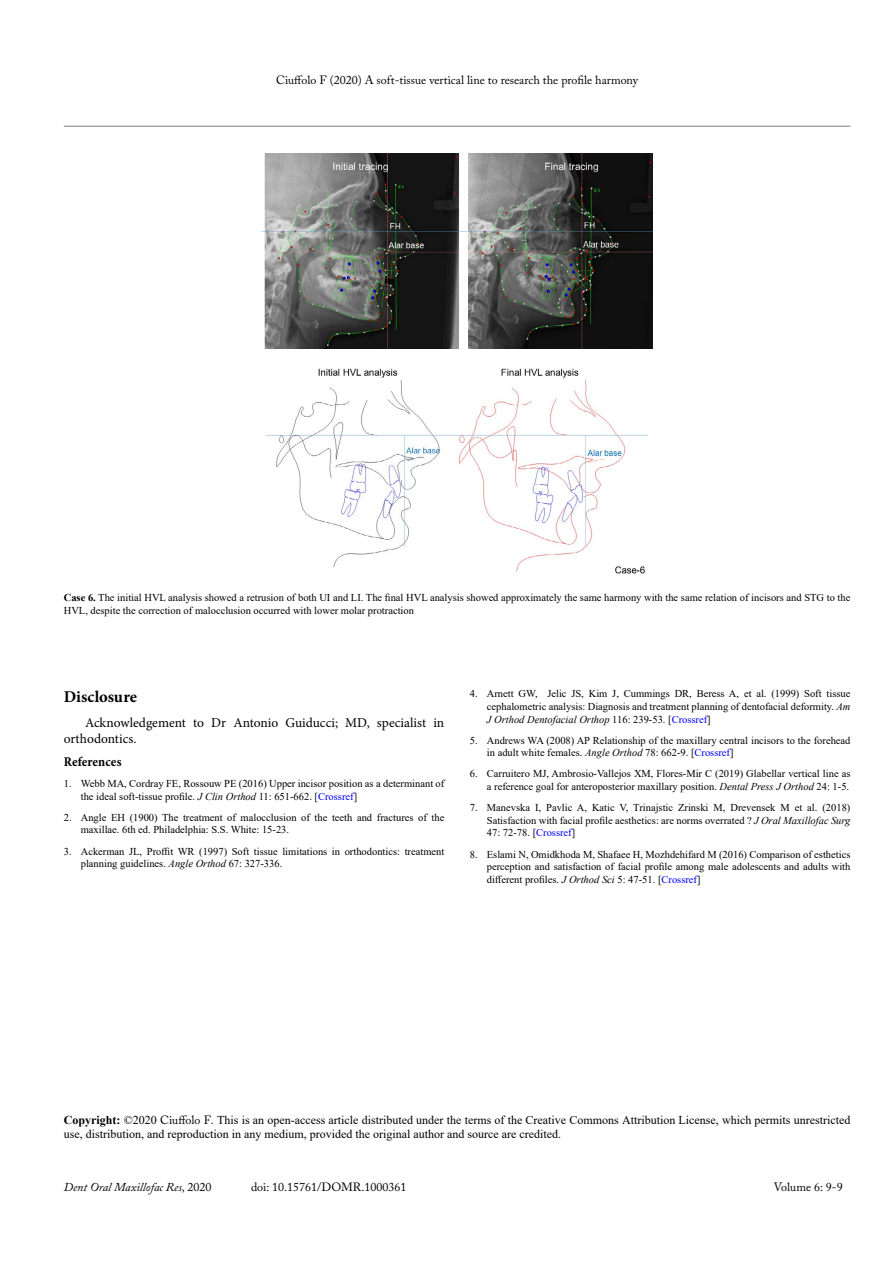
<style>
.page{position:relative;width:893px;height:1263px;background:#fff}
.page>*{position:absolute;margin:0;border:0;box-sizing:border-box;transform-origin:0 0}
.t1{font:700 16.5px "Minion Pro";color:#000}
.t2{font:13.5px/16.2px "Minion Pro";color:#000}
.t3{font:700 condensed 13.5px "Minion Pro";letter-spacing:.005em;color:#000}
.t4{font:12px/14.4px "Times New Roman";color:#000}
.t5{font:12px "Adobe Caslon Pro";color:#000}
.t6{font:italic 12px "Adobe Caslon Pro";color:#000}
.t7{font:10.5px/12.6px "Times New Roman";color:#000}
.s1{font-weight:700}
.s2{font-style:italic}
.s3{color:#00f}
.s4{font-family:"Adobe Caslon Pro"}
.s5{font-style:normal}
</style>
<div class="page">
<hr style="left:64px;top:126px;width:786px;height:1px;background:#808285">
<img style="left:261px;top:154px;width:392px;height:194px">
<img style="left:267px;top:368px;width:380px;height:206px">
<p class="t5" style="left:276px;top:73px;width:364px">Ciuffolo F (2020) A soft-tissue vertical line to research the profile harmony</p>
<p class="t7" style="left:64px;top:591px;width:788px"><span class="s1">Case 6.</span> The initial HVL analysis showed a retrusion of both UI and LI. The final HVL analysis showed approximately the same harmony with the same relation of incisors and STG to the<br>HVL, despite the correction of malocclusion occurred with lower molar protraction</p>
<h1 class="t1" style="left:64px;top:685px;width:75px">Disclosure</h1>
<p class="t2" style="left:64px;top:714px;width:382px;text-indent:21px">Acknowledgement to Dr Antonio Guiducci; MD, specialist in orthodontics.</p>
<p class="t3" style="left:64px;top:752px;width:59px">References</p>
<p class="t7" style="left:81px;top:777px;width:365px;text-indent:-17px">1. Webb MA, Cordray FE, Rossouw PE (2016) Upper incisor position as a determinant of the ideal soft-tissue profile. <span class="s2">J Clin Orthod</span> 11: 651-662. [<span class="s3">Crossref</span>]</p>
<p class="t7" style="left:81px;top:811px;width:365px;text-indent:-17px">2. Angle EH (1900) The treatment of malocclusion of the teeth and fractures of the maxillae. 6th ed. Philadelphia: S.S. White: 15-23.</p>
<p class="t7" style="left:81px;top:844px;width:365px;text-indent:-17px">3. Ackerman JL, Proffit WR (1997) Soft tissue limitations in orthodontics: treatment planning guidelines. <span class="s2">Angle Orthod</span> 67: 327-336.</p>
<p class="t7" style="left:487px;top:687px;width:365px;text-align:justify;text-indent:-17px">4. Arnett GW, Jelic JS, Kim J, Cummings DR, Beress A, et al. (1999) Soft tissue cephalometric analysis: Diagnosis and treatment planning of dentofacial deformity. <span class="s2">Am J Orthod Dentofacial Orthop</span> 116: 239-53. [<span class="s3">Crossref</span>]</p>
<p class="t7" style="left:487px;top:734px;width:365px;text-indent:-17px">5. Andrews WA (2008) AP Relationship of the maxillary central incisors to the forehead in adult white females. <span class="s2">Angle Orthod</span> 78: 662-9. [<span class="s3">Crossref</span>]</p>
<p class="t7" style="left:470px;top:767px;width:382px;text-align:right">6. Carruitero MJ, Ambrosio-Vallejos XM, Flores-Mir C (2019) Glabellar vertical line as a reference goal for anteroposterior maxillary position. <span class="s2">Dental Press J Orthod</span> 24: 1-5.</p>
<p class="t7" style="left:487px;top:801px;width:365px;text-align:justify;text-indent:-17px">7. Manevska I, Pavlic A, Katic V, Trinajstic Zrinski M, Drevensek M et al. (2018)<br>Satisfaction with facial profile aesthetics: are norms overrated ? <span class="s2">J Oral Maxillofac Surg </span>47: 72-78. [<span class="s3">Crossref</span>]</p>
<p class="t7" style="left:487px;top:847px;width:365px;text-align:justify;text-indent:-17px">8. Eslami N, Omidkhoda M, Shafaee H, Mozhdehifard M (2016) Comparison of esthetics perception and satisfaction of facial profile among male adolescents and adults with different profiles. <span class="s2">J Orthod Sci</span> 5: 47-51. [<span class="s3">Crossref</span>]</p>
<p class="t4" style="left:64px;top:1112px;width:788px"><span class="s1">Copyright:</span> ©2020 <span class="s4">Ciuffolo F</span>. This is an open-access article distributed under the terms of the Creative Commons Attribution License, which permits unrestricted use, distribution, and reproduction in any medium, provided the original author and source are credited.</p>
<p class="t6" style="left:64px;top:1180px;width:149px">Dent Oral Maxillofac Res, <span class="s5">2020</span></p>
<p class="t5" style="left:251px;top:1180px;width:157px">doi: 10.15761/DOMR.1000361</p>
<p class="t5" style="left:774px;top:1180px;width:71px">Volume 6: 9-9</p>
</div>
